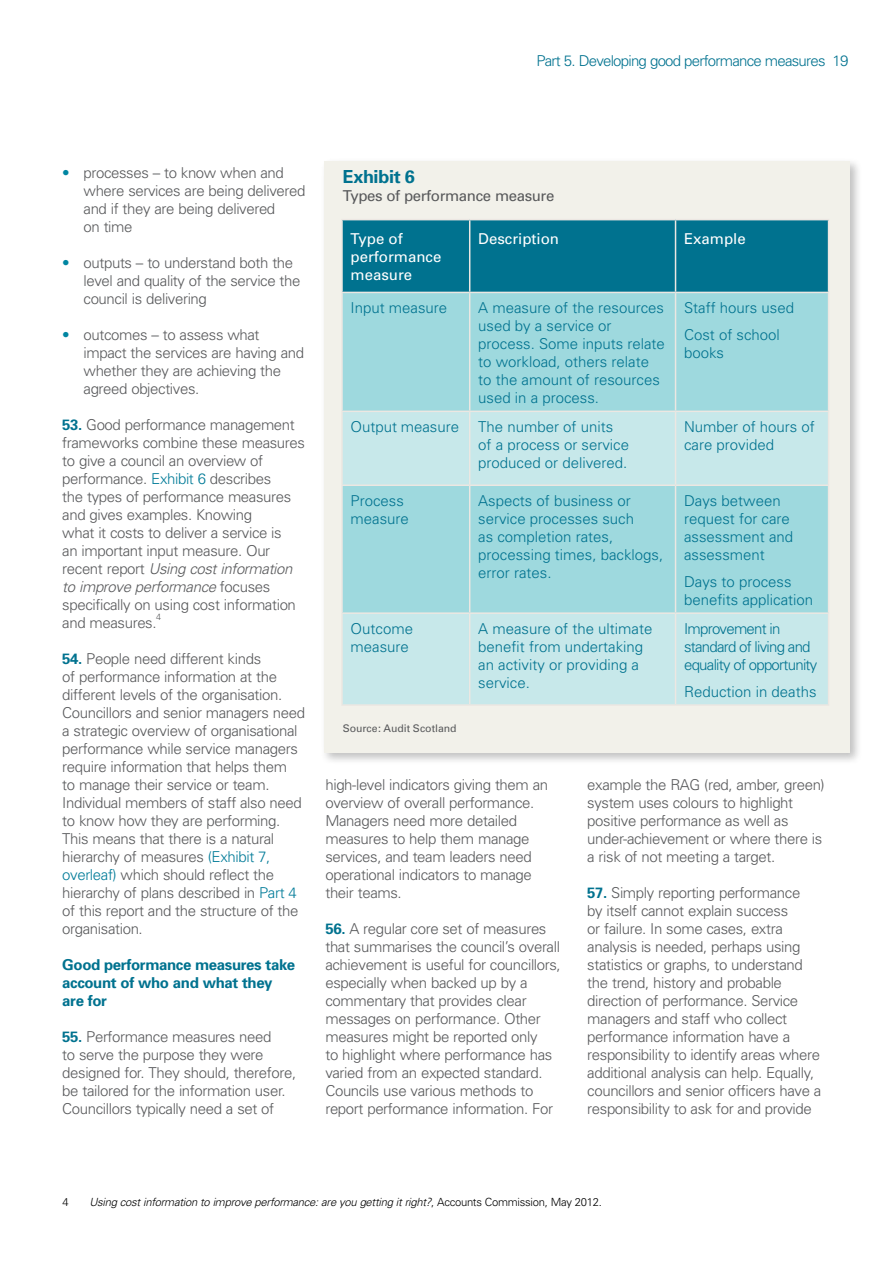
<style>
.page{position:relative;width:893px;height:1263px;background:#fff}
.page>*{position:absolute;margin:0;border:0;box-sizing:border-box;transform-origin:0 0}
.Exhibit_-_Heading_3{font:700 18px "Univers";letter-spacing:-.02em;color:#00728f}
.Paragraph{font:300 15px/18px "Univers";letter-spacing:-.025em;color:#58595b}
.t1{font:300 15px/18px "Univers";color:#00728f}
.Paragraph_-_bullet{font:300 15px/18px "Univers";letter-spacing:-.025em;color:#58595b}
.t2{font:300 15px/18px "Univers";letter-spacing:-.05em;color:#00728f}
.Heading_3{font:700 15px/18px "Univers";letter-spacing:-.025em;color:#00728f}
.t3{font:15px/18px "Univers";color:#fff}
.Exhibit_-_Heading_4{font:15px "Univers";letter-spacing:-.025em;color:#58595b}
.Footnote{font:italic 300 11.25px "Univers";letter-spacing:-.025em;color:#000}
.Footnote-2{font:300 11.25px "Univers";color:#000}
.Source{font:10.5px "Univers";letter-spacing:-.005em;color:#58595b}
.Paragraph-2{font:300 9px "Univers";color:#58595b}
.s1{color:#0086a2}
.s2{font-weight:700;color:#00728f}
.s3{color:#007b98}
.s4{font-style:italic}
.s5{font-style:normal}
</style>
<div class="page">
<div style="left:320px;top:158px;width:542px;height:607px;background:#000;opacity:.25"></div>
<div style="left:324px;top:162px;width:526px;height:591px;background:#f2f1ea"></div>
<div style="left:343px;top:220px;width:485px;height:72px;background:#00728f"></div>
<div style="left:343px;top:293px;width:485px;height:118px;background:#9ed9de"></div>
<svg style="left:343px;top:412px;width:485px;height:292px;background:#b5e1e4"></svg>
<hr style="left:341px;top:219px;width:129px;height:1px;background:#ece7e2">
<hr style="left:341px;top:220px;width:2px;height:72px;background:#ece7e2">
<hr style="left:470px;top:219px;width:205px;height:1px;background:#ece7e2">
<hr style="left:469px;top:220px;width:1px;height:72px;background:#ece7e2">
<hr style="left:675px;top:219px;width:154px;height:1px;background:#ece7e2">
<hr style="left:675px;top:220px;width:1px;height:72px;background:#ece7e2">
<hr style="left:828px;top:220px;width:1px;height:72px;background:#ece7e2">
<hr style="left:341px;top:292px;width:129px;height:1px;background:#ece7e2">
<hr style="left:341px;top:293px;width:2px;height:118px;background:#ece7e2">
<hr style="left:470px;top:292px;width:205px;height:1px;background:#ece7e2">
<hr style="left:469px;top:293px;width:1px;height:118px;background:#ece7e2">
<hr style="left:675px;top:292px;width:154px;height:1px;background:#ece7e2">
<hr style="left:675px;top:293px;width:1px;height:118px;background:#ece7e2">
<hr style="left:828px;top:293px;width:1px;height:118px;background:#ece7e2">
<hr style="left:341px;top:411px;width:129px;height:1px;background:#ece7e2">
<hr style="left:341px;top:412px;width:2px;height:72px;background:#ece7e2">
<hr style="left:470px;top:411px;width:205px;height:1px;background:#ece7e2">
<hr style="left:469px;top:412px;width:1px;height:72px;background:#ece7e2">
<hr style="left:675px;top:411px;width:154px;height:1px;background:#ece7e2">
<hr style="left:675px;top:412px;width:1px;height:72px;background:#ece7e2">
<hr style="left:828px;top:412px;width:1px;height:72px;background:#ece7e2">
<hr style="left:341px;top:484px;width:129px;height:2px;background:#ece7e2">
<hr style="left:341px;top:486px;width:2px;height:126px;background:#ece7e2">
<hr style="left:470px;top:484px;width:205px;height:2px;background:#ece7e2">
<hr style="left:469px;top:486px;width:1px;height:126px;background:#ece7e2">
<hr style="left:675px;top:484px;width:154px;height:2px;background:#ece7e2">
<hr style="left:675px;top:486px;width:1px;height:126px;background:#ece7e2">
<hr style="left:828px;top:486px;width:1px;height:126px;background:#ece7e2">
<hr style="left:341px;top:612px;width:129px;height:2px;background:#ece7e2">
<hr style="left:341px;top:614px;width:2px;height:90px;background:#ece7e2">
<hr style="left:470px;top:612px;width:205px;height:2px;background:#ece7e2">
<hr style="left:469px;top:614px;width:1px;height:90px;background:#ece7e2">
<hr style="left:675px;top:612px;width:154px;height:2px;background:#ece7e2">
<hr style="left:675px;top:614px;width:1px;height:90px;background:#ece7e2">
<hr style="left:828px;top:614px;width:1px;height:90px;background:#ece7e2">
<hr style="left:341px;top:704px;width:129px;height:2px;background:#ece7e2">
<hr style="left:470px;top:704px;width:205px;height:2px;background:#ece7e2">
<hr style="left:675px;top:704px;width:154px;height:2px;background:#ece7e2">
<p class="t2" style="left:536px;top:52px;width:313px">Part 5. Developing good performance measures 19</p>
<p class="Paragraph_-_bullet" style="left:84px;top:163px;width:223px;text-indent:-21px"><span class="s1">•</span> processes – to know when and where services are being delivered and if they are being delivered<br>on time</p>
<p class="Paragraph_-_bullet" style="left:84px;top:253px;width:218px;text-indent:-21px"><span class="s1">•</span> outputs – to understand both the level and quality of the service the council is delivering</p>
<p class="Paragraph_-_bullet" style="left:84px;top:325px;width:222px;text-indent:-21px"><span class="s1">•</span> outcomes – to assess what impact the services are having and whether they are achieving the agreed objectives.</p>
<p class="Paragraph" style="left:62px;top:415px;width:244px"><span class="s2">53.</span> Good performance management frameworks combine these measures to give a council an overview of performance. <span class="s3">Exhibit 6</span> describes<br>the types of performance measures and gives examples. Knowing<br>what it costs to deliver a service is<br>an important input measure. Our recent report <span class="s4">Using cost information to improve performance</span> focuses specifically on using cost information and measures.</p>
<p class="Paragraph-2" style="left:156px;top:612px;width:7px">4</p>
<p class="Paragraph" style="left:62px;top:649px;width:244px"><span class="s2">54.</span> People need different kinds<br>of performance information at the different levels of the organisation.<br>Councillors and senior managers need a strategic overview of organisational performance while service managers require information that helps them<br>to manage their service or team.<br>Individual members of staff also need to know how they are performing.<br>This means that there is a natural hierarchy of measures <span class="s3">(Exhibit 7, overleaf)</span> which should reflect the hierarchy of plans described in <span class="s3">Part 4 </span>of this report and the structure of the organisation.</p>
<p class="Heading_3" style="left:62px;top:955px;width:235px">Good performance measures take account of who and what they are for</p>
<p class="Paragraph" style="left:62px;top:1027px;width:235px"><span class="s2">55.</span> Performance measures need<br>to serve the purpose they were designed for. They should, therefore, be tailored for the information user.<br>Councillors typically need a set of</p>
<p class="Exhibit_-_Heading_3" style="left:343px;top:166px;width:74px">Exhibit 6</p>
<p class="Exhibit_-_Heading_4" style="left:343px;top:187px;width:213px">Types of performance measure</p>
<p class="t3" style="left:350px;top:229px;width:92px">Type of performance measure</p>
<p class="t3" style="left:478px;top:229px;width:82px">Description</p>
<p class="t3" style="left:684px;top:229px;width:63px">Example</p>
<p class="t1" style="left:350px;top:298px;width:98px">Input measure</p>
<p class="t1" style="left:478px;top:298px;width:188px">A measure of the resources used by a service or process. Some inputs relate to workload, others relate to the amount of resources used in a process.</p>
<p class="t1" style="left:684px;top:294px;width:112px;line-height:27px">Staff hours used<br>Cost of school</p>
<p class="t1" style="left:684px;top:343px;width:42px">books</p>
<p class="t1" style="left:350px;top:417px;width:110px">Output measure</p>
<p class="t1" style="left:478px;top:417px;width:152px">The number of units of a process or service produced or delivered.</p>
<p class="t1" style="left:684px;top:417px;width:132px">Number of hours of care provided</p>
<p class="t1" style="left:350px;top:491px;width:60px">Process measure</p>
<p class="t1" style="left:478px;top:491px;width:187px">Aspects of business or service processes such<br>as completion rates, processing times, backlogs, error rates.</p>
<p class="t1" style="left:684px;top:491px;width:111px">Days between request for care assessment and assessment</p>
<p class="t1" style="left:684px;top:572px;width:131px">Days to process benefits application</p>
<p class="t1" style="left:350px;top:619px;width:64px">Outcome measure</p>
<p class="t1" style="left:478px;top:619px;width:176px">A measure of the ultimate benefit from undertaking an activity or providing a service.</p>
<p class="t2" style="left:684px;top:619px;width:135px">Improvement in standard of living and equality of opportunity</p>
<p class="t1" style="left:684px;top:682px;width:134px">Reduction in deaths</p>
<p class="Source" style="left:343px;top:722px;width:115px">Source: Audit Scotland</p>
<p class="Paragraph" style="left:325px;top:776px;width:224px">high-level indicators giving them an overview of overall performance.<br>Managers need more detailed measures to help them manage services, and team leaders need operational indicators to manage their teams.</p>
<p class="Paragraph" style="left:325px;top:920px;width:237px"><span class="s2">56.</span> A regular core set of measures that summarises the council’s overall achievement is useful for councillors, especially when backed up by a commentary that provides clear messages on performance. Other measures might be reported only<br>to highlight where performance has varied from an expected standard.<br>Councils use various methods to report performance information. For</p>
<p class="Paragraph" style="left:587px;top:776px;width:239px">example the RAG (red, amber, green) system uses colours to highlight positive performance as well as under-achievement or where there is a risk of not meeting a target.</p>
<p class="Paragraph" style="left:587px;top:884px;width:236px"><span class="s2">57.</span> Simply reporting performance<br>by itself cannot explain success<br>or failure. In some cases, extra analysis is needed, perhaps using statistics or graphs, to understand the trend, history and probable direction of performance. Service managers and staff who collect performance information have a responsibility to identify areas where additional analysis can help. Equally, councillors and senior officers have a responsibility to ask for and provide</p>
<p class="Footnote-2" style="left:62px;top:1195px;width:8px">4</p>
<p class="Footnote" style="left:89px;top:1195px;width:514px">Using cost information to improve performance: are you getting it right?<span class="s5">, Accounts Commission, May 2012.</span></p>
</div>
